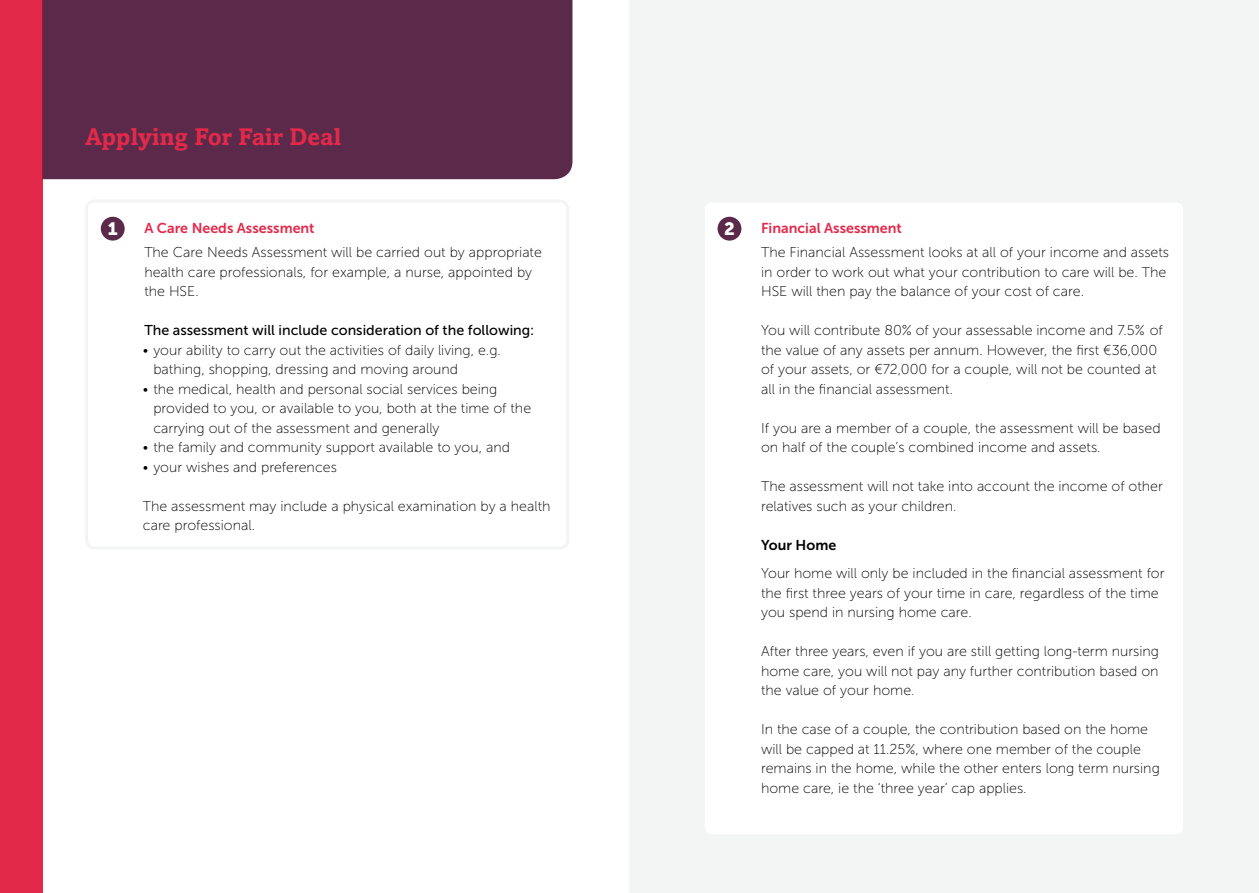
<style>
.page{position:relative;width:1259px;height:893px;background:#fff}
.page>*{position:absolute;margin:0;border:0;box-sizing:border-box;transform-origin:0 0}
.t1{font:700 24px "Amasis MT Std";color:#e3294a}
.t2{font:17.85px "Museo Sans 900";color:#fff}
.t3{font:14.25px/19.5px "Museo Sans 100";color:#000}
.t4{font:14.25px "Museo Sans 500";color:#000}
.t5{font:14.25px "Museo Sans 700";color:#e3294a}
.t6{font:14.25px "Museo Sans 700";color:#000}
</style>
<div class="page">
<div style="left:43px;top:0;width:529px;height:179px;background:#5b294a"></div>
<div style="left:629px;top:0;width:630px;height:893px;background:#f3f4f4"></div>
<div style="left:101px;top:217px;width:24px;height:24px;background:#5b294a;border-radius:50%"></div>
<div style="left:85px;top:199px;width:484px;height:351px;border:3px solid #f3f4f4;border-radius:9px"></div>
<div style="left:0;top:0;width:43px;height:893px;background:#e3294a"></div>
<div style="left:703px;top:201px;width:481px;height:635px;background:#fff;border-radius:9px"></div>
<div style="left:717px;top:217px;width:24px;height:24px;background:#5b294a;border-radius:50%"></div>
<div style="left:702px;top:199px;width:484px;height:638px;border:3px solid #f3f4f4;border-radius:9px"></div>
<h1 class="t1" style="left:85px;top:122px;width:258px">Applying For Fair Deal</h1>
<p class="t2" style="left:108px;top:218px;width:11px">1</p>
<p class="t5" style="left:144px;top:220px;width:172px">A Care Needs Assessment</p>
<p class="t3" style="left:144px;top:243px;width:399px">The Care Needs Assessment will be carried out by appropriate health care professionals, for example, a nurse, appointed by the HSE.</p>
<p class="t4" style="left:144px;top:322px;width:391px">The assessment will include consideration of the following:</p>
<p class="t3" style="left:153px;top:340px;width:349px;text-indent:-11px">• your ability to carry out the activities of daily living, e.g. bathing, shopping, dressing and moving around</p>
<p class="t3" style="left:153px;top:379px;width:379px;text-indent:-11px">• the medical, health and personal social services being provided to you, or available to you, both at the time of the carrying out of the assessment and generally</p>
<p class="t3" style="left:143px;top:438px;width:369px">• the family and community support available to you, and</p>
<p class="t3" style="left:143px;top:457px;width:195px">• your wishes and preferences</p>
<p class="t3" style="left:143px;top:496px;width:409px">The assessment may include a physical examination by a health care professional.</p>
<p class="t2" style="left:724px;top:218px;width:12px">2</p>
<p class="t5" style="left:761px;top:220px;width:142px">Financial Assessment</p>
<p class="t3" style="left:761px;top:243px;width:409px">The Financial Assessment looks at all of your income and assets in order to work out what your contribution to care will be. The<br>HSE will then pay the balance of your cost of care.</p>
<p class="t3" style="left:761px;top:321px;width:403px">You will contribute 80% of your assessable income and 7.5% of the value of any assets per annum. However, the first €36,000 of your assets, or €72,000 for a couple, will not be counted at all in the financial assessment.</p>
<p class="t3" style="left:761px;top:418px;width:401px">If you are a member of a couple, the assessment will be based on half of the couple’s combined income and assets.</p>
<p class="t3" style="left:761px;top:477px;width:403px">The assessment will not take into account the income of other relatives such as your children.</p>
<p class="t6" style="left:761px;top:537px;width:77px">Your Home</p>
<p class="t3" style="left:761px;top:564px;width:405px">Your home will only be included in the financial assessment for the first three years of your time in care, regardless of the time you spend in nursing home care.</p>
<p class="t3" style="left:761px;top:642px;width:399px;text-align:justify">After three years, even if you are still getting long-term nursing home care, you will not pay any further contribution based on the value of your home.</p>
<p class="t3" style="left:761px;top:720px;width:400px">In the case of a couple, the contribution based on the home will be capped at 11.25%, where one member of the couple remains in the home, while the other enters long term nursing home care, ie the ‘three year’ cap applies.</p>
</div>
